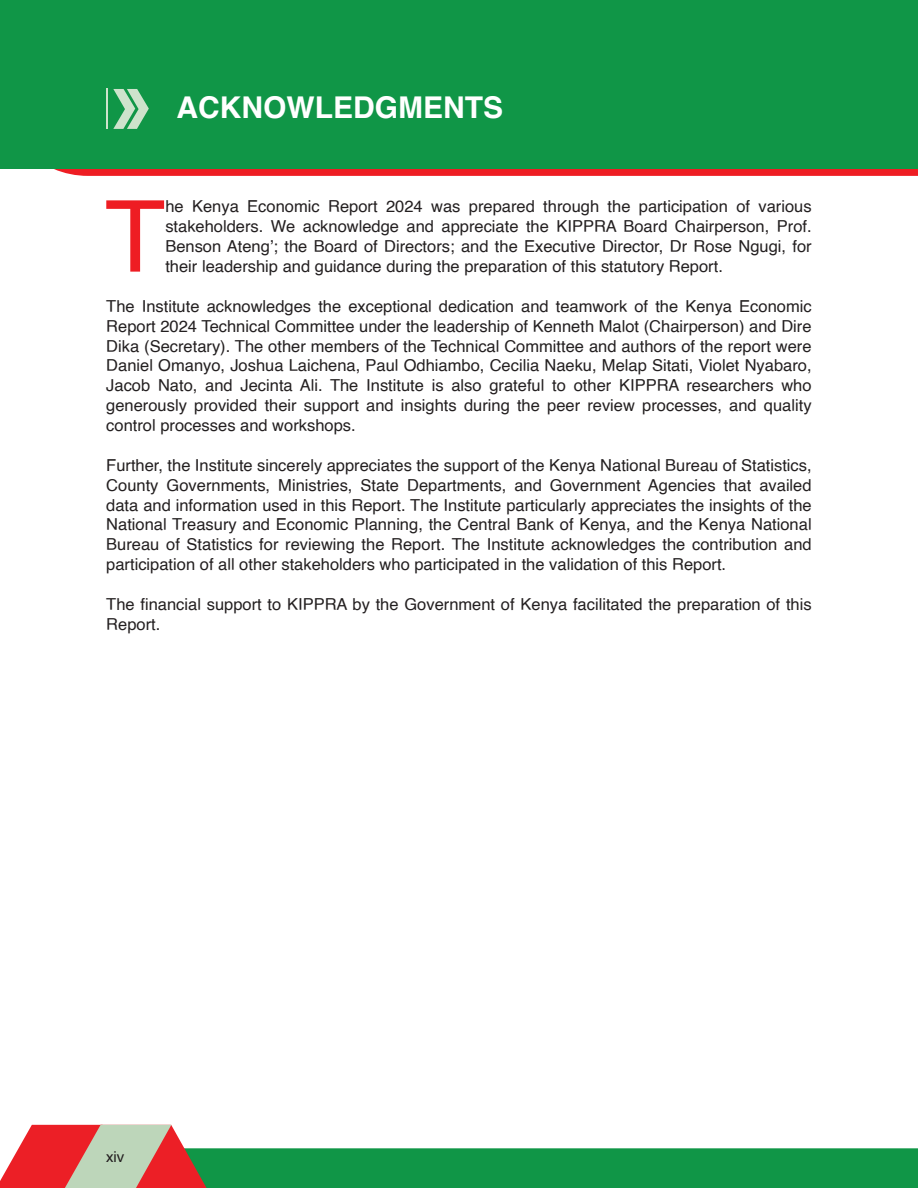
<style>
.page{position:relative;width:918px;height:1188px;background:#fff}
.page>*{position:absolute;margin:0;border:0;box-sizing:border-box;transform-origin:0 0}
.t1{font:99.3px "Helvetica";color:#ee1d23}
.t2{font:700 30px "Helvetica";color:#fff}
.t3{font:16.5px/19.8px "Helvetica";color:#231f20;text-align:justify}
.t4{font:15px "Helvetica";color:#231f20}
</style>
<div class="page">
<svg style="left:0;top:1125px;width:918px;height:63px"></svg>
<svg style="left:0;top:168px;width:918px;height:8px;background:#d33c37"></svg>
<div style="left:0;top:0;width:918px;height:168px;background:#109647"></div>
<svg style="left:113px;top:89px;width:36px;height:40px"></svg>
<hr style="left:106px;top:88px;width:2px;height:41px;background:#cee3cc">
<h2 class="t2" style="left:176px;top:83px;width:328px">ACKNOWLEDGMENTS</h2>
<h1 class="t1" style="left:105px;top:160px;width:62px">T</h1>
<p class="t3" style="left:165px;top:197px;width:648px">he Kenya Economic Report 2024 was prepared through the participation of various stakeholders. We acknowledge and appreciate the KIPPRA Board Chairperson, Prof.<br>Benson Ateng’; the Board of Directors; and the Executive Director, Dr Rose Ngugi, for their leadership and guidance during the preparation of this statutory Report.</p>
<p class="t3" style="left:106px;top:297px;width:707px">The Institute acknowledges the exceptional dedication and teamwork of the Kenya Economic Report 2024 Technical Committee under the leadership of Kenneth Malot (Chairperson) and Dire Dika (Secretary). The other members of the Technical Committee and authors of the report were Daniel Omanyo, Joshua Laichena, Paul Odhiambo, Cecilia Naeku, Melap Sitati, Violet Nyabaro, Jacob Nato, and Jecinta Ali. The Institute is also grateful to other KIPPRA researchers who generously provided their support and insights during the peer review processes, and quality control processes and workshops.</p>
<p class="t3" style="left:106px;top:456px;width:707px">Further, the Institute sincerely appreciates the support of the Kenya National Bureau of Statistics, County Governments, Ministries, State Departments, and Government Agencies that availed data and information used in this Report. The Institute particularly appreciates the insights of the National Treasury and Economic Planning, the Central Bank of Kenya, and the Kenya National Bureau of Statistics for reviewing the Report. The Institute acknowledges the contribution and participation of all other stakeholders who participated in the validation of this Report.</p>
<p class="t3" style="left:106px;top:595px;width:707px">The financial support to KIPPRA by the Government of Kenya facilitated the preparation of this<br>Report.</p>
<p class="t4" style="left:106px;top:1145px;width:20px">xiv</p>
</div>
